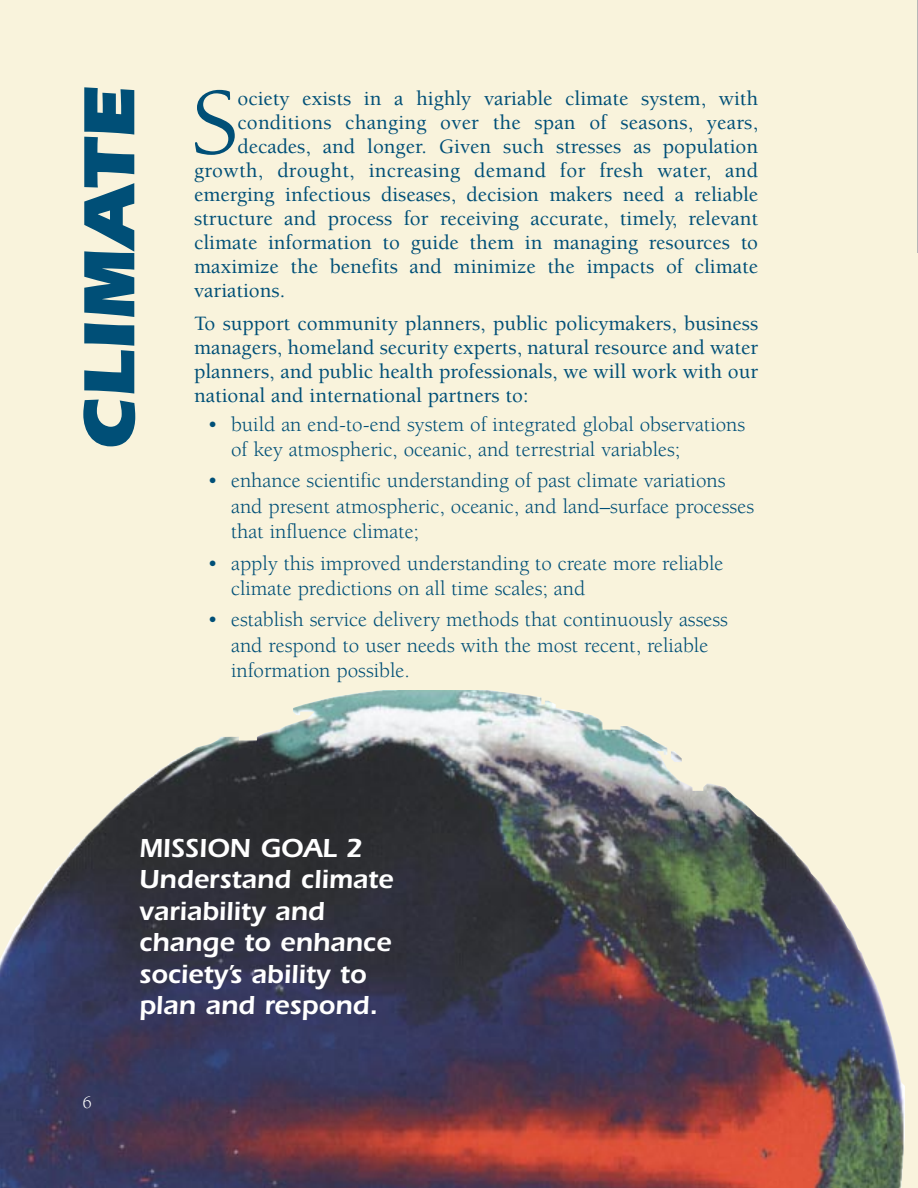
<style>
.page{position:relative;width:918px;height:1188px;background:#f9f3dc}
.page>*{position:absolute;margin:0;border:0;box-sizing:border-box;transform-origin:0 0}
.t1{font:500 96.6px "Berkeley";color:#004f77}
.t2{font:900 75px "Itc Eras";color:#004f77}
.t3{font:600 27px/31.5px "Itc Eras";color:#fff}
.t4{font:500 21px/24px "Berkeley";color:#004f77;text-align:justify}
.t5{font:21px/25.2px "Berkeley";color:#004f77}
.t6{font:18px "Berkeley";color:#fff}
</style>
<div class="page">
<img style="left:0;top:690px;width:905px;height:498px">
<img style="left:917px;top:0;width:1px;height:252px">
<h2 class="t2" style="left:84px;top:450px;width:366px;rotate:-90deg">CLIMATE</h2>
<h1 class="t1" style="left:191px;top:85px;width:48px">S</h1>
<p class="t4" style="left:237px;top:88px;width:522px">ociety exists in a highly variable climate system, with</p>
<p class="t4" style="left:237px;top:112px;width:522px">conditions changing over the span of seasons, years,</p>
<p class="t4" style="left:237px;top:136px;width:522px">decades, and longer. Given such stresses as population</p>
<p class="t4" style="left:194px;top:160px;width:565px">growth, drought, increasing demand for fresh water, and</p>
<p class="t4" style="left:194px;top:184px;width:566px">emerging infectious diseases, decision makers need a reliable</p>
<p class="t4" style="left:194px;top:208px;width:566px">structure and process for receiving accurate, timely, relevant</p>
<p class="t4" style="left:194px;top:232px;width:566px">climate information to guide them in managing resources to</p>
<p class="t4" style="left:194px;top:256px;width:566px">maximize the benefits and minimize the impacts of climate</p>
<p class="t4" style="left:194px;top:280px;width:92px">variations.</p>
<p class="t4" style="left:194px;top:313px;width:566px">To support community planners, public policymakers, business managers, homeland security experts, natural resource and water planners, and public health professionals, we will work with our national and international partners to:</p>
<p class="t5" style="left:231px;top:413px;width:516px;text-indent:-23px">• build an end-to-end system of integrated global observations of key atmospheric, oceanic, and terrestrial variables;</p>
<p class="t5" style="left:231px;top:470px;width:525px;text-indent:-23px">• enhance scientific understanding of past climate variations and present atmospheric, oceanic, and land–surface processes that influence climate;</p>
<p class="t5" style="left:231px;top:552px;width:494px;text-indent:-23px">• apply this improved understanding to create more reliable climate predictions on all time scales; and</p>
<p class="t5" style="left:231px;top:609px;width:498px;text-indent:-23px">• establish service delivery methods that continuously assess and respond to user needs with the most recent, reliable information possible.</p>
<p class="t6" style="left:82px;top:1095px;width:11px">6</p>
<p class="t3" style="left:139px;top:835px;width:256px">MISSION GOAL 2<br>Understand climate variability and change to enhance society’s ability to plan and respond.</p>
</div>
